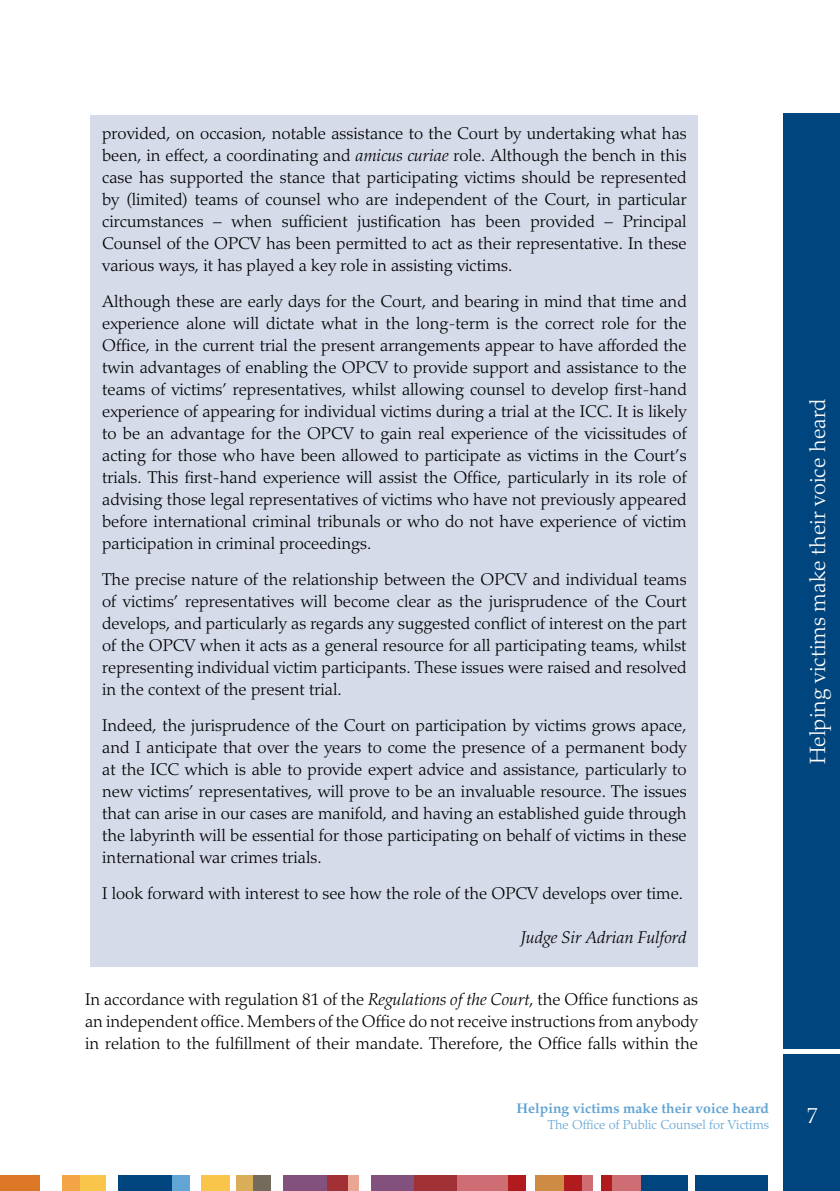
<style>
.page{position:relative;width:840px;height:1191px;background:#fff}
.page>*{position:absolute;margin:0;border:0;box-sizing:border-box;transform-origin:0 0}
.t1{font:300 22px "Palatino";color:#fff}
.t2{font:300 17px/22px "Palatino";color:#000;text-align:justify}
.t3{font:italic 300 17px "Palatino";color:#000}
.t4{font:14px "Palatino Bold Os F";color:#62a4d3}
.t5{font:300 13px "Palatino";color:#62a4d3}
.s1{font-style:italic}
</style>
<div class="page">
<div style="left:0;top:1175px;width:39px;height:16px;background:#dc7726"></div>
<div style="left:62px;top:1175px;width:18px;height:16px;background:#f3a446"></div>
<div style="left:80px;top:1175px;width:25px;height:16px;background:#f9c54a"></div>
<div style="left:118px;top:1175px;width:54px;height:16px;background:#00457d"></div>
<div style="left:172px;top:1175px;width:18px;height:16px;background:#62a4d3"></div>
<div style="left:201px;top:1175px;width:29px;height:16px;background:#f9c54a"></div>
<div style="left:235px;top:1175px;width:18px;height:16px;background:#daad59"></div>
<div style="left:253px;top:1175px;width:18px;height:16px;background:#756b5c"></div>
<div style="left:327px;top:1175px;width:21px;height:16px;background:#a13134"></div>
<div style="left:348px;top:1175px;width:11px;height:16px;background:#eaa693"></div>
<div style="left:284px;top:1175px;width:43px;height:16px;background:#83517e"></div>
<div style="left:371px;top:1175px;width:43px;height:16px;background:#83517e"></div>
<div style="left:414px;top:1175px;width:43px;height:16px;background:#a13134"></div>
<div style="left:457px;top:1175px;width:51px;height:16px;background:#cf6d74"></div>
<div style="left:508px;top:1175px;width:17px;height:16px;background:#b11b1e"></div>
<div style="left:563px;top:1175px;width:18px;height:16px;background:#b11b1e"></div>
<div style="left:581px;top:1175px;width:11px;height:16px;background:#cf6d74"></div>
<div style="left:535px;top:1175px;width:28px;height:16px;background:#ce8b44"></div>
<div style="left:601px;top:1175px;width:10px;height:16px;background:#b11b1e"></div>
<div style="left:611px;top:1175px;width:29px;height:16px;background:#cf6d74"></div>
<div style="left:640px;top:1175px;width:47px;height:16px;background:#00457d"></div>
<div style="left:695px;top:1175px;width:72px;height:16px;background:#00457d"></div>
<div style="left:782px;top:1054px;width:57px;height:137px;background:#00457d"></div>
<div style="left:782px;top:113px;width:57px;height:936px;background:#00457d"></div>
<div style="left:91px;top:115px;width:606px;height:851px;background:#d5dbe9"></div>
<p class="t2" style="left:102px;top:122px;width:585px">provided, on occasion, notable assistance to the Court by undertaking what has been, in effect, a coordinating and <span class="s1">amicus curiae</span> role. Although the bench in this case has supported the stance that participating victims should be represented by (limited) teams of counsel who are independent of the Court, in particular circumstances – when sufficient justification has been provided – Principal Counsel of the OPCV has been permitted to act as their representative. In these various ways, it has played a key role in assisting victims.</p>
<p class="t2" style="left:102px;top:290px;width:585px">Although these are early days for the Court, and bearing in mind that time and experience alone will dictate what in the long-term is the correct role for the Office, in the current trial the present arrangements appear to have afforded the twin advantages of enabling the OPCV to provide support and assistance to the teams of victims’ representatives, whilst allowing counsel to develop first-hand experience of appearing for individual victims during a trial at the ICC. It is likely to be an advantage for the OPCV to gain real experience of the vicissitudes of acting for those who have been allowed to participate as victims in the Court’s trials. This first-hand experience will assist the Office, particularly in its role of advising those legal representatives of victims who have not previously appeared before international criminal tribunals or who do not have experience of victim participation in criminal proceedings.</p>
<p class="t2" style="left:102px;top:568px;width:586px">The precise nature of the relationship between the OPCV and individual teams of victims’ representatives will become clear as the jurisprudence of the Court develops, and particularly as regards any suggested conflict of interest on the part of the OPCV when it acts as a general resource for all participating teams, whilst representing individual victim participants. These issues were raised and resolved in the context of the present trial.</p>
<p class="t2" style="left:102px;top:714px;width:585px">Indeed, the jurisprudence of the Court on participation by victims grows apace, and I anticipate that over the years to come the presence of a permanent body at the ICC which is able to provide expert advice and assistance, particularly to new victims’ representatives, will prove to be an invaluable resource. The issues that can arise in our cases are manifold, and having an established guide through the labyrinth will be essential for those participating on behalf of victims in these international war crimes trials.</p>
<p class="t2" style="left:102px;top:882px;width:582px">I look forward with interest to see how the role of the OPCV develops over time.</p>
<p class="t3" style="left:521px;top:927px;width:167px">Judge Sir Adrian Fulford</p>
<p class="t2" style="left:85px;top:989px;width:614px">In accordance with regulation 81 of the <span class="s1">Regulations of the Court</span>, the Office functions as an independent office. Members of the Office do not receive instructions from anybody in relation to the fulfillment of their mandate. Therefore, the Office falls within the</p>
<p class="t4" style="left:516px;top:1100px;width:254px">Helping victims make their voice heard</p>
<p class="t5" style="left:547px;top:1117px;width:222px">The Office of Public Counsel for Victims</p>
<p class="t1" style="left:804px;top:764px;width:367px;rotate:-90deg">Helping victims make their voice heard</p>
<p class="t1" style="left:806px;top:1102px;width:12px">7</p>
</div>
